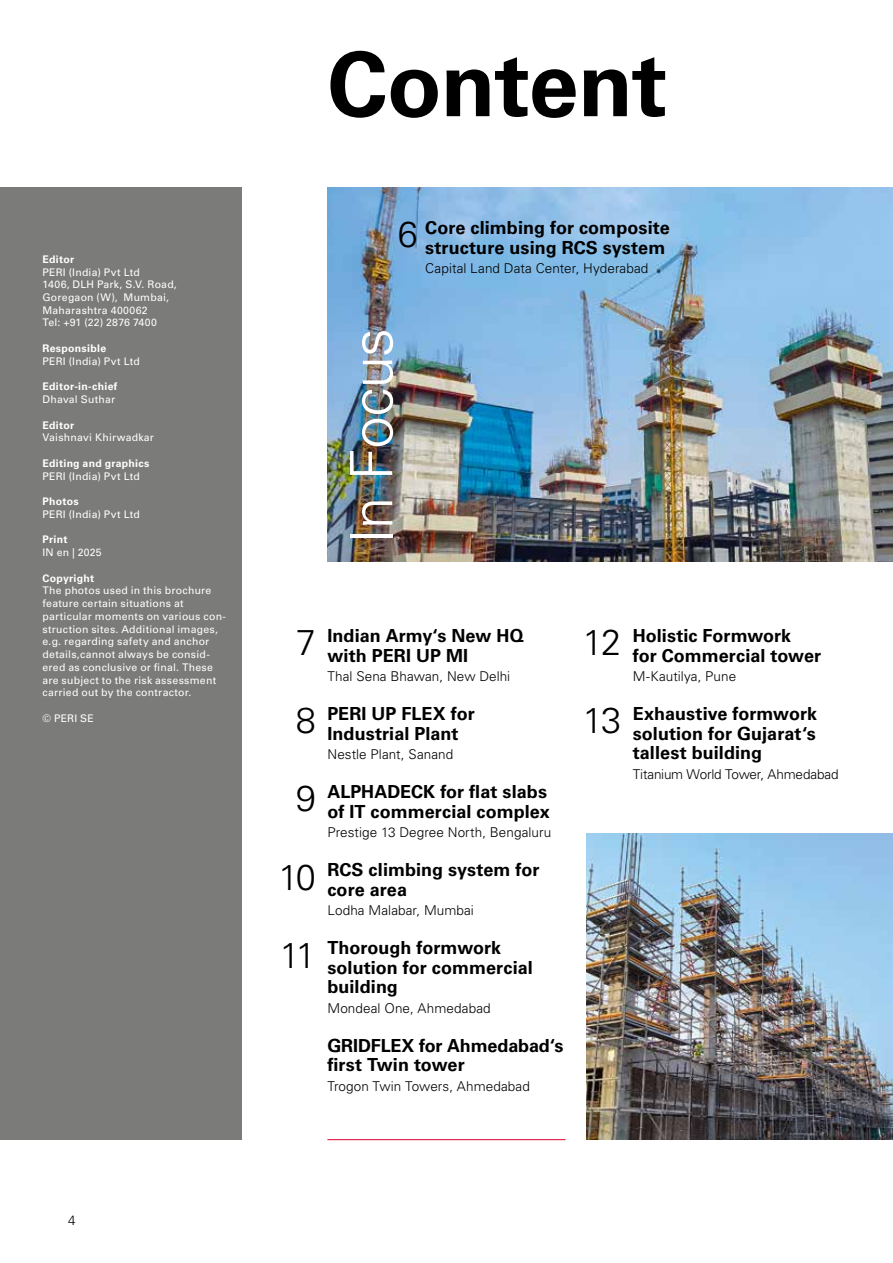
<style>
.page{position:relative;width:893px;height:1263px;background:#fff}
.page>*{position:absolute;margin:0;border:0;box-sizing:border-box;transform-origin:0 0}
.t1{font:700 90px "Univers LTCYR 65";letter-spacing:-.01em;color:#000}
.t2{font:300 58.5px "Univers LTCYR 45";letter-spacing:-.02em;color:#fff}
.t3{font:300 36px/78px "Univers LTCYR 45";letter-spacing:-.065em;color:#000;text-align:center}
.t4{font:700 18px/19.5px "Univers LTCYR 65";letter-spacing:.005em;color:#000}
.t5{font:300 13.5px "Univers LTCYR 45";letter-spacing:.005em;color:#000}
.t6{font:300 13.5px "Univers LTCYR 45";letter-spacing:-.015em;color:#000}
.t7{font:10.5px/12.8px "Univers LTCYR 55 Roman";letter-spacing:.02em;color:#fff}
.t8{font:700 10.5px "Univers LTCYR 65";letter-spacing:.025em;color:#fff}
</style>
<div class="page">
<div style="left:0;top:187px;width:241px;height:953px;background:#7b7b7a"></div>
<hr style="left:327px;top:1139px;width:239px;height:1px;background:#e4002c">
<img style="left:327px;top:187px;width:566px;height:374px">
<img style="left:587px;top:833px;width:306px;height:307px">
<p class="t8" style="left:43px;top:252px;width:33px">Editor</p>
<p class="t7" style="left:43px;top:265px;width:136px">PERI (India) Pvt Ltd<br>1406, DLH Park, S.V. Road,<br>Goregaon (W), Mumbai,<br>Maharashtra 400062<br>Tel: +91 (22) 2876 7400</p>
<p class="t8" style="left:43px;top:341px;width:65px">Responsible</p>
<p class="t7" style="left:43px;top:354px;width:99px">PERI (India) Pvt Ltd</p>
<p class="t8" style="left:43px;top:379px;width:76px">Editor-in-chief</p>
<p class="t7" style="left:43px;top:392px;width:74px">Dhaval Suthar</p>
<p class="t8" style="left:43px;top:417px;width:33px">Editor</p>
<p class="t7" style="left:43px;top:431px;width:113px">Vaishnavi Khirwadkar</p>
<p class="t8" style="left:43px;top:456px;width:108px">Editing and graphics</p>
<p class="t7" style="left:43px;top:469px;width:99px">PERI (India) Pvt Ltd</p>
<p class="t8" style="left:43px;top:494px;width:38px">Photos</p>
<p class="t7" style="left:43px;top:507px;width:99px">PERI (India) Pvt Ltd</p>
<p class="t8" style="left:43px;top:532px;width:26px">Print</p>
<p class="t7" style="left:43px;top:545px;width:61px">IN en | 2025</p>
<p class="t8" style="left:43px;top:570px;width:53px">Copyright</p>
<p class="t7" style="left:43px;top:584px;width:185px">The photos used in this brochure feature certain situations at particular moments on various con&shy;struction sites. Additional images, e.g. regarding safety and anchor details,cannot always be consid&shy;ered as conclusive or final. These are subject to the risk assessment carried out by the contractor.</p>
<p class="t7" style="left:43px;top:711px;width:53px">© PERI SE</p>
<p class="t5" style="left:68px;top:1211px;width:9px">4</p>
<h1 class="t1" style="left:327px;top:21px;width:341px">Content</h1>
<h3 class="t3" style="left:398px;top:194px;width:22px">6</h3>
<h3 class="t4" style="left:425px;top:217px;width:246px">Core climbing for composite structure using RCS system</h3>
<p class="t5" style="left:425px;top:259px;width:225px">Capital Land Data Center, Hyderabad</p>
<h2 class="t2" style="left:333px;top:544px;width:218px;rotate:-90deg">In Focus</h2>
<h3 class="t3" style="left:278px;top:603px;width:39px">7<br>8<br>9<br>10<br>11</h3>
<h3 class="t4" style="left:327px;top:625px;width:198px">Indian Army‘s New HQ with PERI UP MI</h3>
<p class="t5" style="left:327px;top:668px;width:184px">Thal Sena Bhawan, New Delhi</p>
<h3 class="t4" style="left:327px;top:703px;width:149px">PERI UP FLEX for<br>Industrial Plant</h3>
<p class="t5" style="left:327px;top:746px;width:127px">Nestle Plant, Sanand</p>
<h3 class="t4" style="left:327px;top:781px;width:224px">ALPHADECK for flat slabs of IT commercial complex</h3>
<p class="t5" style="left:327px;top:824px;width:225px">Prestige 13 Degree North, Bengaluru</p>
<h3 class="t4" style="left:327px;top:859px;width:214px">RCS climbing system for core area</h3>
<p class="t5" style="left:327px;top:902px;width:148px">Lodha Malabar, Mumbai</p>
<h3 class="t4" style="left:327px;top:937px;width:207px">Thorough formwork solution for commercial building</h3>
<p class="t5" style="left:327px;top:999px;width:165px">Mondeal One, Ahmedabad</p>
<h3 class="t4" style="left:327px;top:1035px;width:237px">GRIDFLEX for Ahmedabad‘s first Twin tower</h3>
<p class="t5" style="left:327px;top:1077px;width:204px">Trogon Twin Towers, Ahmedabad</p>
<h3 class="t3" style="left:583px;top:603px;width:40px;text-align:left">12<br>13</h3>
<h3 class="t4" style="left:633px;top:625px;width:190px">Holistic Formwork<br>for Commercial tower</h3>
<p class="t5" style="left:633px;top:668px;width:105px">M-Kautilya, Pune</p>
<h3 class="t4" style="left:633px;top:703px;width:186px;text-align:justify">Exhaustive formwork solution for Gujarat‘s tallest building</h3>
<p class="t6" style="left:633px;top:765px;width:207px">Titanium World Tower, Ahmedabad</p>
</div>
